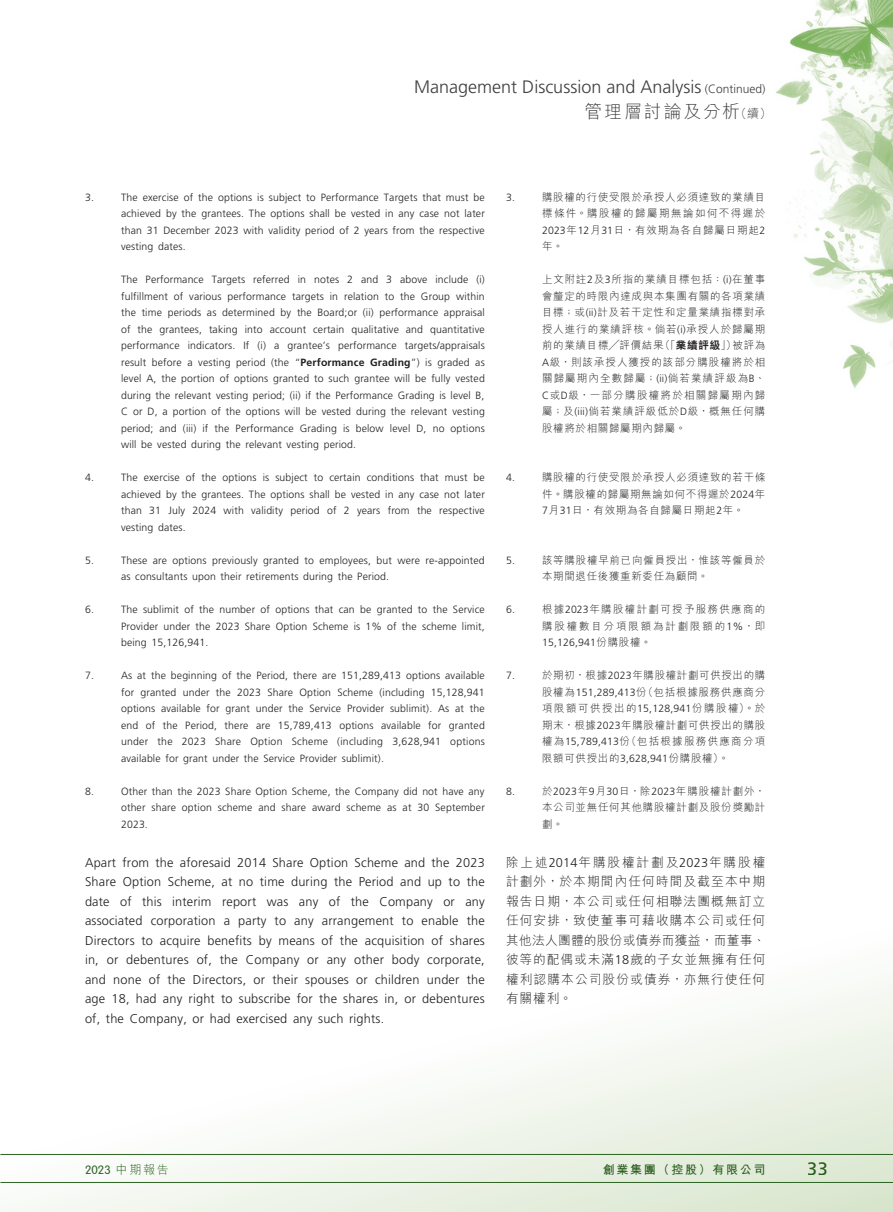
<style>
.page{position:relative;width:893px;height:1212px;background:#fff}
.page>*{position:absolute;margin:0;border:0;box-sizing:border-box;transform-origin:0 0}
.t1{font:300 18px "Frutiger LT Std";color:#3e3e3f}
.t2{font:300 18px "M Hei HK";letter-spacing:.09em;color:#3e3e3f}
.t3{font:18px "Frutiger LT Std";color:#2d6423}
._01_Body_Text{font:300 12.75px/19.5px "Frutiger LT Std";letter-spacing:.015em;color:#231f20;text-align:justify}
._01_Body_Text-2{font:300 12.75px/19.5px "M Hei HK";letter-spacing:.07em;color:#231f20;text-align:justify}
.t4{font:700 12px "M Hei HK";letter-spacing:.14em;color:#2d6423}
.t5{font:300 12px "VAG Rounded Std";color:#2d6423}
._02_Note_Text{font:300 10.5px/16.5px "Frutiger LT Std";letter-spacing:.015em;color:#231f20;text-align:justify}
._02_Note_Text-2{font:300 10.5px/16.5px "M Hei HK";letter-spacing:.075em;color:#231f20;text-align:justify}
.s1{font-size:12px}
.s2{font-weight:700}
.s3{font-family:"Frutiger LT Std"}
.s4{font-family:"C Hei 2 HK";font-weight:800}
.s5{font-family:"M Hei HK"}
</style>
<div class="page">
<svg style="left:1px;top:978px;width:892px;height:234px"></svg>
<img style="left:776px;top:0;width:117px;height:388px">
<hr style="left:0;top:1182px;width:893px;height:1px;background:#2d6423">
<hr style="left:0;top:1154px;width:893px;height:1px;background:#2d6423">
<h1 class="t1" style="left:414px;top:76px;width:353px">Management Discussion and Analysis <span class="s1">(Continued)</span></h1>
<h1 class="t2" style="left:585px;top:99px;width:188px">管理層討論及分析<span class="s1">（續）</span></h1>
<p class="_02_Note_Text" style="left:85px;top:189px;width:10px">3.</p>
<p class="_02_Note_Text" style="left:121px;top:189px;width:365px">The exercise of the options is subject to Performance Targets that must be achieved by the grantees. The options shall be vested in any case not later than 31 December 2023 with validity period of 2 years from the respective vesting dates.</p>
<p class="_02_Note_Text" style="left:121px;top:271px;width:365px">The Performance Targets referred in notes 2 and 3 above include (i) fulfillment of various performance targets in relation to the Group within the time periods as determined by the Board;or (ii) performance appraisal of the grantees, taking into account certain qualitative and quantitative performance indicators. If (i) a grantee’s performance targets/appraisals result before a vesting period (the “<span class="s2">Performance Grading</span>”) is graded as level A, the portion of options granted to such grantee will be fully vested during the relevant vesting period; (ii) if the Performance Grading is level B, C or D, a portion of the options will be vested during the relevant vesting period; and (iii) if the Performance Grading is below level D, no options will be vested during the relevant vesting period.</p>
<p class="_02_Note_Text" style="left:85px;top:469px;width:10px">4.</p>
<p class="_02_Note_Text" style="left:121px;top:469px;width:365px">The exercise of the options is subject to certain conditions that must be achieved by the grantees. The options shall be vested in any case not later than 31 July 2024 with validity period of 2 years from the respective vesting dates.</p>
<p class="_02_Note_Text" style="left:85px;top:552px;width:10px">5.</p>
<p class="_02_Note_Text" style="left:121px;top:552px;width:365px">These are options previously granted to employees, but were re-appointed as consultants upon their retirements during the Period.</p>
<p class="_02_Note_Text" style="left:85px;top:601px;width:10px">6.</p>
<p class="_02_Note_Text" style="left:121px;top:601px;width:365px">The sublimit of the number of options that can be granted to the Service Provider under the 2023 Share Option Scheme is 1% of the scheme limit, being 15,126,941.</p>
<p class="_02_Note_Text" style="left:85px;top:667px;width:10px">7.</p>
<p class="_02_Note_Text" style="left:121px;top:667px;width:365px">As at the beginning of the Period, there are 151,289,413 options available for granted under the 2023 Share Option Scheme (including 15,128,941 options available for grant under the Service Provider sublimit). As at the end of the Period, there are 15,789,413 options available for granted under the 2023 Share Option Scheme (including 3,628,941 options available for grant under the Service Provider sublimit).</p>
<p class="_02_Note_Text" style="left:85px;top:783px;width:10px">8.</p>
<p class="_02_Note_Text" style="left:121px;top:783px;width:365px">Other than the 2023 Share Option Scheme, the Company did not have any other share option scheme and share award scheme as at 30 September 2023.</p>
<p class="_01_Body_Text" style="left:85px;top:853px;width:401px">Apart from the aforesaid 2014 Share Option Scheme and the 2023<br>Share Option Scheme, at no time during the Period and up to the date of this interim report was any of the Company or any associated corporation a party to any arrangement to enable the Directors to acquire benefits by means of the acquisition of shares in, or debentures of, the Company or any other body corporate, and none of the Directors, or their spouses or children under the age 18, had any right to subscribe for the shares in, or debentures of, the Company, or had exercised any such rights.</p>
<p class="_02_Note_Text" style="left:506px;top:189px;width:10px">3.</p>
<p class="_02_Note_Text-2" style="left:542px;top:188px;width:225px">購股權的行使受限於承授人必須達致的業績目標條件。購股權的歸屬期無論如何不得遲於<span class="s3">2023</span>年<span class="s3">12</span>月<span class="s3">31</span>日，有效期為各自歸屬日期起<span class="s3">2</span>年。</p>
<p class="_02_Note_Text-2" style="left:542px;top:271px;width:225px">上文附註<span class="s3">2</span>及<span class="s3">3</span>所指的業績目標包括：<span class="s3">(i)</span>在董事會釐定的時限內達成與本集團有關的各項業績目標；或<span class="s3">(ii)</span>計及若干定性和定量業績指標對承授人進行的業績評核。倘若<span class="s3">(i)</span>承授人於歸屬期前的業績目標╱評價結果（「<span class="s4">業績評級</span>」）被評為<span class="s3">A</span>級，則該承授人獲授的該部分購股權將於相關歸屬期內全數歸屬；<span class="s3">(ii)</span>倘若業績評級為<span class="s3">B</span>、<span class="s3">C</span>或<span class="s3">D</span>級，一部分購股權將於相關歸屬期內歸屬；及<span class="s3">(iii)</span>倘若業績評級低於<span class="s3">D</span>級，概無任何購股權將於相關歸屬期內歸屬。</p>
<p class="_02_Note_Text" style="left:506px;top:469px;width:10px">4.</p>
<p class="_02_Note_Text-2" style="left:542px;top:469px;width:225px">購股權的行使受限於承授人必須達致的若干條件。購股權的歸屬期無論如何不得遲於<span class="s3">2024</span>年<span class="s3">7</span>月<span class="s3">31</span>日，有效期為各自歸屬日期起<span class="s3">2</span>年。</p>
<p class="_02_Note_Text" style="left:506px;top:552px;width:10px">5.</p>
<p class="_02_Note_Text-2" style="left:542px;top:551px;width:225px">該等購股權早前已向僱員授出，惟該等僱員於本期間退任後獲重新委任為顧問。</p>
<p class="_02_Note_Text" style="left:506px;top:601px;width:10px">6.</p>
<p class="_02_Note_Text-2" style="left:542px;top:601px;width:225px">根據<span class="s3">2023</span>年購股權計劃可授予服務供應商的購股權數目分項限額為計劃限額的<span class="s3">1%</span>，即<span class="s3">15,126,941</span>份購股權。</p>
<p class="_02_Note_Text" style="left:506px;top:667px;width:10px">7.</p>
<p class="_02_Note_Text-2" style="left:542px;top:667px;width:225px">於期初，根據<span class="s3">2023</span>年購股權計劃可供授出的購股權為<span class="s3">151,289,413</span>份（包括根據服務供應商分項限額可供授出的<span class="s3">15,128,941</span>份購股權）。於期末，根據<span class="s3">2023</span>年購股權計劃可供授出的購股權為<span class="s3">15,789,413</span>份（包括根據服務供應商分項限額可供授出的<span class="s3">3,628,941</span>份購股權）。</p>
<p class="_02_Note_Text" style="left:506px;top:783px;width:10px">8.</p>
<p class="_02_Note_Text-2" style="left:542px;top:782px;width:225px">於<span class="s3">2023</span>年<span class="s3">9</span>月<span class="s3">30</span>日，除<span class="s3">2023</span>年購股權計劃外，本公司並無任何其他購股權計劃及股份獎勵計劃。</p>
<p class="_01_Body_Text-2" style="left:506px;top:852px;width:261px">除上述<span class="s3">2014</span>年購股權計劃及<span class="s3">2023</span>年購股權計劃外，於本期間內任何時間及截至本中期報告日期，本公司或任何相聯法團概無訂立任何安排，致使董事可藉收購本公司或任何其他法人團體的股份或債券而獲益，而董事、彼等的配偶或未滿<span class="s3">18</span>歲的子女並無擁有任何權利認購本公司股份或債券，亦無行使任何有關權利。</p>
<p class="t5" style="left:85px;top:1162px;width:85px">2023 <span class="s5">中期報告</span></p>
<p class="t4" style="left:603px;top:1160px;width:164px">創業集團（控股）有限公司</p>
<h1 class="t3" style="left:808px;top:1158px;width:22px">33</h1>
</div>
